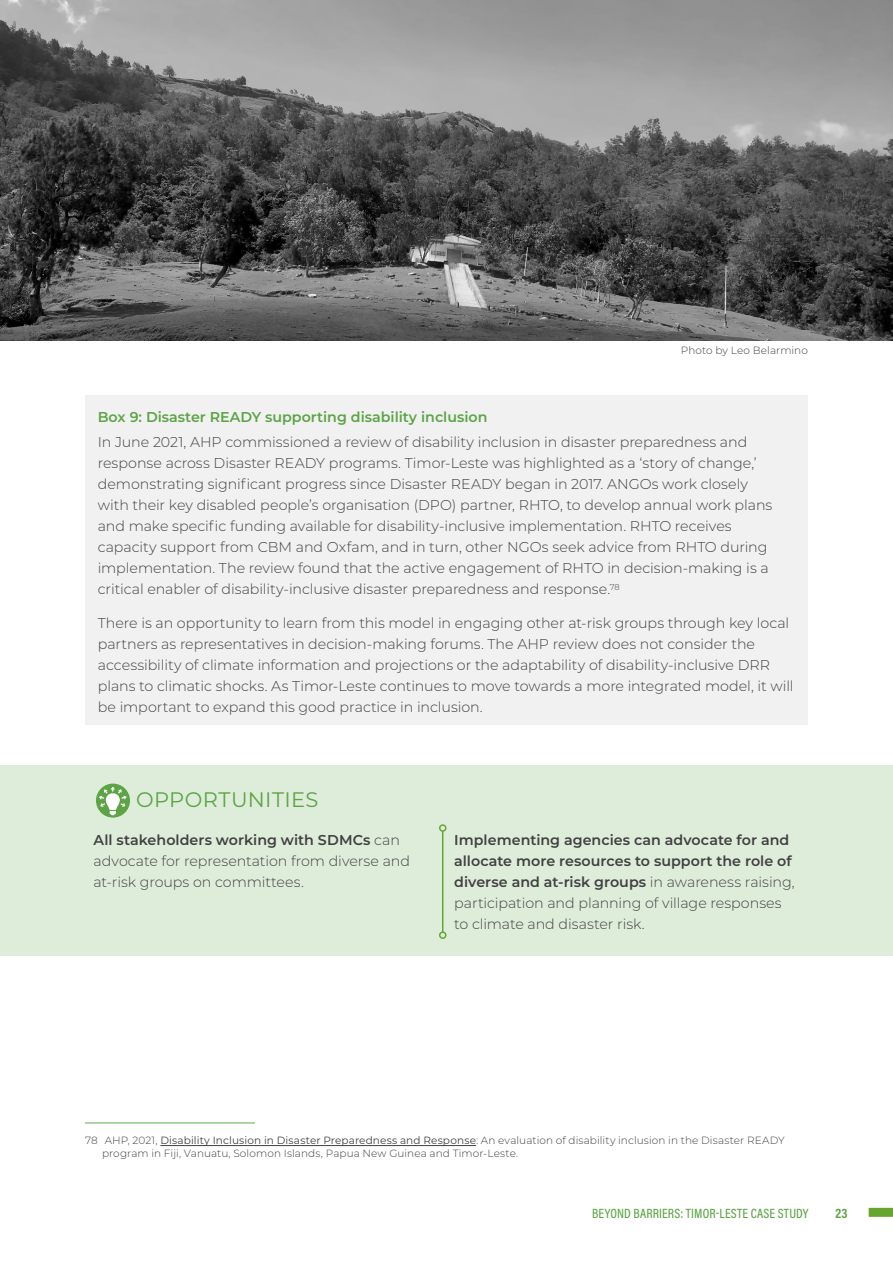
<style>
.page{position:relative;width:893px;height:1263px;background:#fff}
.page>*{position:absolute;margin:0;border:0;box-sizing:border-box;transform-origin:0 0}
.t1{font:21px "Montserrat";letter-spacing:.02em;color:#5ca445}
.t2{font:300 14.25px/21px "Montserrat";letter-spacing:-.005em;color:#414042}
.t3{font:600 14.25px/21px "Montserrat";letter-spacing:.005em;color:#414042}
.t4{font:600 14.25px "Montserrat";color:#5ca445}
.t5{font:500 13.5px "Acumin Pro Cond";letter-spacing:.01em;color:#5ca445}
.t6{font:700 13.5px "Acumin Pro Cond";color:#5ca445}
.t7{font:300 10.5px/12.6px "Montserrat";letter-spacing:.01em;color:#414042}
.s1{font-weight:600}
.s2{font-weight:300}
.s3{font-weight:400}
</style>
<div class="page">
<div style="left:869px;top:1208px;width:24px;height:9px;background:#66a630"></div>
<div style="left:0;top:765px;width:893px;height:191px;background:#deedda"></div>
<div style="left:85px;top:395px;width:723px;height:330px;background:#f1f1f2"></div>
<hr style="left:85px;top:1122px;width:170px;height:1px;background:#5faa4c">
<hr style="left:160px;top:1145px;width:316px;height:1px;background:#414042">
<img style="left:0;top:0;width:893px;height:340px">
<hr style="left:442px;top:831px;width:1px;height:101px;background:#66a630">
<div style="left:439px;top:824px;width:7px;height:8px;border:2px solid #66a630;border-radius:50%"></div>
<div style="left:439px;top:931px;width:7px;height:8px;border:2px solid #66a630;border-radius:50%"></div>
<svg style="left:96px;top:783px;width:34px;height:35px"></svg>
<svg style="left:99px;top:787px;width:27px;height:28px"></svg>
<p class="t7" style="left:681px;top:343px;width:129px">Photo by Leo Belarmino</p>
<p class="t4" style="left:98px;top:407px;width:391px">Box 9: Disaster READY supporting disability inclusion</p>
<p class="t2" style="left:98px;top:431px;width:676px">In June 2021, AHP commissioned a review of disability inclusion in disaster preparedness and response across Disaster READY programs. Timor-Leste was highlighted as a ‘story of change,’ demonstrating significant progress since Disaster READY began in 2017. ANGOs work closely with their key disabled people’s organisation (DPO) partner, RHTO, to develop annual work plans and make specific funding available for disability-inclusive implementation. RHTO receives capacity support from CBM and Oxfam, and in turn, other NGOs seek advice from RHTO during implementation. The review found that the active engagement of RHTO in decision-making is a critical enabler of disability-inclusive disaster preparedness and response.<sup>78</sup></p>
<p class="t2" style="left:98px;top:612px;width:697px">There is an opportunity to learn from this model in engaging other at-risk groups through key local partners as representatives in decision-making forums. The AHP review does not consider the accessibility of climate information and projections or the adaptability of disability-inclusive DRR plans to climatic shocks. As Timor-Leste continues to move towards a more integrated model, it will be important to expand this good practice in inclusion.</p>
<h1 class="t1" style="left:136px;top:785px;width:184px">OPPORTUNITIES</h1>
<p class="t2" style="left:94px;top:829px;width:318px"><span class="s1">All stakeholders working with SDMCs</span> can advocate for representation from diverse and at-risk groups on committees.</p>
<p class="t3" style="left:454px;top:829px;width:342px">Implementing agencies can advocate for and allocate more resources to support the role of diverse and at-risk groups <span class="s2">in awareness raising, participation and planning of village responses to climate and disaster risk.</span></p>
<p class="t7" style="left:102px;top:1134px;width:684px;text-indent:-17px">78 AHP, 2021, <span class="s3">Disability Inclusion in Disaster Preparedness and Response</span>: An evaluation of disability inclusion in the Disaster READY program in Fiji, Vanuatu, Solomon Islands, Papua New Guinea and Timor-Leste.</p>
<p class="t5" style="left:592px;top:1204px;width:218px">BEYOND BARRIERS: TIMOR-LESTE CASE STUDY</p>
<p class="t6" style="left:835px;top:1204px;width:14px">23</p>
</div>
